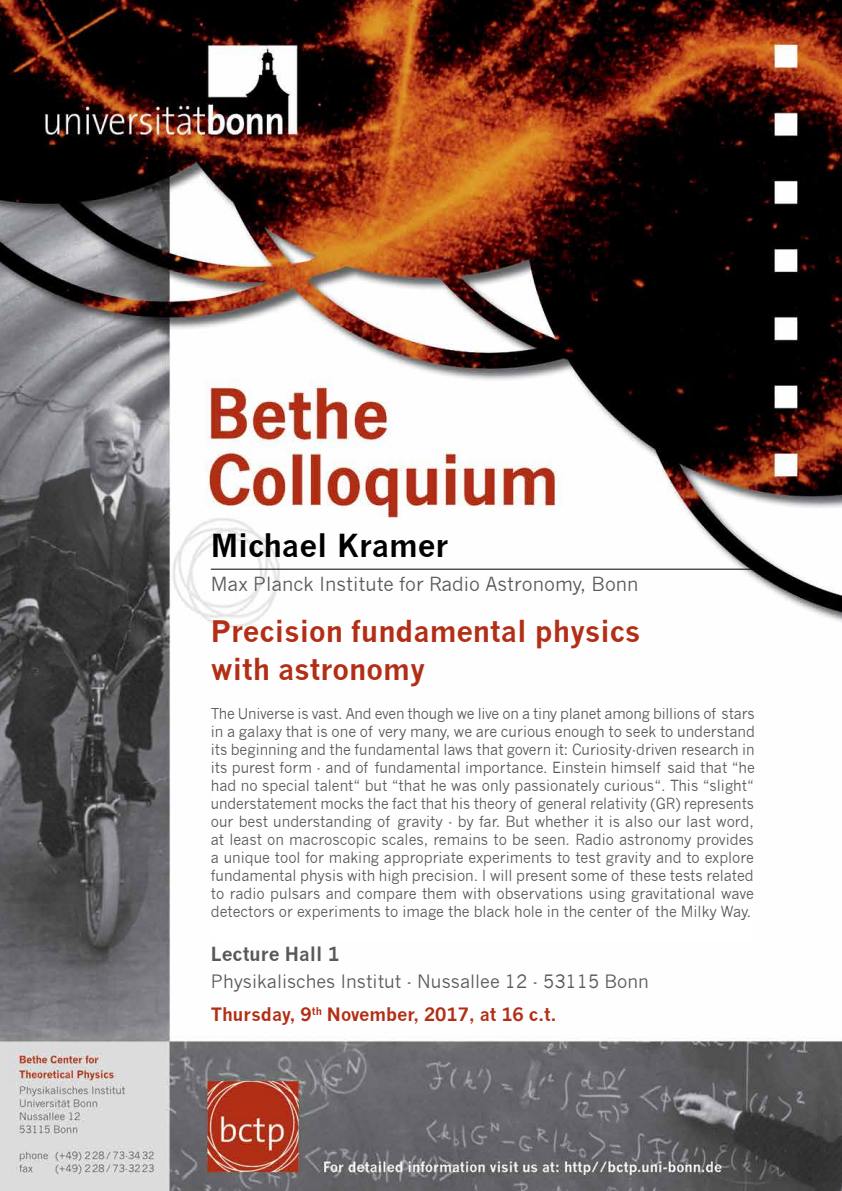
<style>
.page{position:relative;width:842px;height:1191px;background:#fff}
.page>*{position:absolute;margin:0;border:0;box-sizing:border-box;transform-origin:0 0}
.t1{font:700 31px "News Gothic";color:#000}
.t2{font:700 29px/38px "News Gothic";color:#b22f16}
.t3{font:19px "News Gothic";color:#58595b}
.t4{font:700 19px "News Gothic";color:#58595b}
.t5{font:18px/33px "News Gothic";color:#58595b}
.t6{font:15px/18px "News Gothic";color:#58595b;text-align:justify;scale:.95 1}
.s1{font-weight:700;color:#b22f16}
</style>
<div class="page">
<img style="left:0;top:0;width:842px;height:1191px">
<hr style="left:211px;top:568px;width:544px;height:1px;background:#000">
<svg style="left:211px;top:708px;width:544px;height:233px"></svg>
<h1 class="t1" style="left:211px;top:527px;width:239px">Michael Kramer</h1>
<p class="t3" style="left:211px;top:572px;width:429px">Max Planck Institute for Radio Astronomy, Bonn</p>
<h2 class="t2" style="left:211px;top:611px;width:431px">Precision fundamental physics with astronomy</h2>
<p class="t6" style="left:211px;top:705px;width:574px">The Universe is vast. And even though we live on a tiny planet among billions of stars in a galaxy that is one of very many, we are curious enough to seek to understand its beginning and the fundamental laws that govern it: Curiosity-driven research in its purest form - and of fundamental importance. Einstein himself said that “he had no special talent“ but “that he was only passionately curious“. This “slight“ understatement mocks the fact that his theory of general relativity (GR) represents our best understanding of gravity - by far. But whether it is also our last word, at least on macroscopic scales, remains to be seen. Radio astronomy provides a unique tool for making appropriate experiments to test gravity and to explore fundamental physis with high precision. I will present some of these tests related to radio pulsars and compare them with observations using gravitational wave detectors or experiments to image the black hole in the center of the Milky Way.</p>
<p class="t4" style="left:211px;top:942px;width:130px">Lecture Hall 1</p>
<p class="t5" style="left:211px;top:964px;width:439px">Physikalisches Institut - Nussallee 12 - 53115 Bonn<br><span class="s1">Thursday, 9</span><sup>th</sup> <span class="s1">November, 2017, at 16 c.t.</span></p>
</div>
